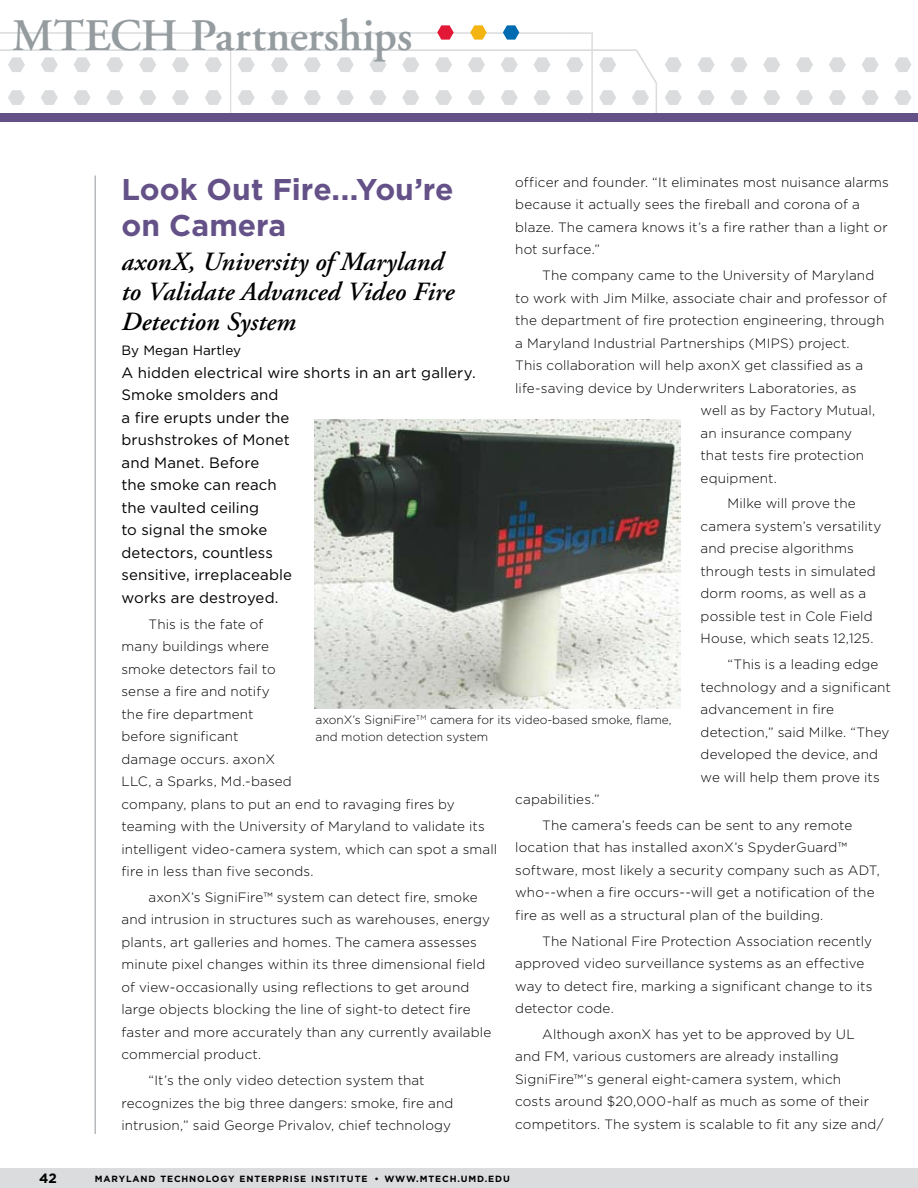
<style>
.page{position:relative;width:918px;height:1188px;background:#fff}
.page>*{position:absolute;margin:0;border:0;box-sizing:border-box;transform-origin:0 0}
.t1{font:600 45px "Adobe Garamond";letter-spacing:-.005em;color:#959ca0}
.t2{font:700 30px/36px "Gotham";color:#645188}
.t3{font:italic 600 26.25px/30px "Adobe Garamond";letter-spacing:.005em;color:#000}
.t4{font:15px/22.5px "Gotham";letter-spacing:.01em;color:#000}
.t5{font:300 13.5px/22.5px "Gotham";letter-spacing:.01em;color:#000}
.t6{font:13.5px "Gotham";color:#000}
.t7{font:700 13.5px "Gotham";color:#000}
.t8{font:300 12px/16.5px "Gotham";color:#000}
.t9{font:700 9px "Gotham";letter-spacing:.1em;color:#000}
</style>
<div class="page">
<div style="left:0;top:1169px;width:918px;height:19px;background:#dadcdd"></div>
<hr style="left:94px;top:176px;width:2px;height:958px;background:#959ca0">
<svg style="left:0;top:25px;width:912px;height:88px"></svg>
<hr style="left:0;top:49px;width:264px;height:2px;background:#959ca0">
<div style="left:0;top:113px;width:918px;height:9px;background:#645188"></div>
<img style="left:314px;top:420px;width:366px;height:289px">
<h1 class="t1" style="left:12px;top:11px;width:402px">MTECH Partnerships</h1>
<p class="t5" style="left:515px;top:171px;width:375px">officer and founder. “It eliminates most nuisance alarms because it actually sees the fireball and corona of a blaze. The camera knows it’s a fire rather than a light or hot surface.”</p>
<p class="t5" style="left:542px;top:264px;width:334px">The company came to the University of Maryland</p>
<p class="t5" style="left:515px;top:286px;width:373px">to work with Jim Milke, associate chair and professor of</p>
<p class="t5" style="left:515px;top:309px;width:371px">the department of fire protection engineering, through</p>
<p class="t5" style="left:515px;top:331px;width:336px">a Maryland Industrial Partnerships (MIPS) project.</p>
<p class="t5" style="left:515px;top:354px;width:349px">This collaboration will help axonX get classified as a</p>
<p class="t5" style="left:515px;top:376px;width:343px">life-saving device by Underwriters Laboratories, as</p>
<p class="t5" style="left:701px;top:399px;width:176px">well as by Factory Mutual,</p>
<p class="t5" style="left:701px;top:421px;width:153px">an insurance company</p>
<p class="t5" style="left:701px;top:444px;width:165px">that tests fire protection</p>
<p class="t5" style="left:701px;top:466px;width:78px">equipment.</p>
<p class="t5" style="left:701px;top:492px;width:182px;text-indent:27px">Milke will prove the camera system’s versatility and precise algorithms through tests in simulated dorm rooms, as well as a possible test in Cole Field<br>House, which seats 12,125.</p>
<p class="t5" style="left:701px;top:653px;width:192px;text-indent:27px">“This is a leading edge technology and a significant advancement in fire detection,” said Milke. “They developed the device, and we will help them prove its</p>
<p class="t5" style="left:542px;top:786px;width:312px;line-height:25.8px;text-indent:-27px">capabilities.”<br>The camera’s feeds can be sent to any remote</p>
<p class="t5" style="left:515px;top:836px;width:366px">location that has installed axonX’s SpyderGuard™ software, most likely a security company such as ADT, who--when a fire occurs--will get a notification of the fire as well as a structural plan of the building.</p>
<p class="t5" style="left:515px;top:929px;width:359px;text-indent:27px">The National Fire Protection Association recently approved video surveillance systems as an effective way to detect fire, marking a significant change to its detector code.</p>
<p class="t5" style="left:515px;top:1023px;width:370px;text-indent:27px">Although axonX has yet to be approved by UL and FM, various customers are already installing SigniFire™’s general eight-camera system, which<br>costs around $20,000-half as much as some of their competitors. The system is scalable to fit any size and/</p>
<h2 class="t2" style="left:122px;top:171px;width:334px">Look Out Fire...You’re on Camera</h2>
<h3 class="t3" style="left:122px;top:247px;width:334px">axonX, University of Maryland to Validate Advanced Video Fire<br>Detection System</h3>
<p class="t6" style="left:122px;top:343px;width:121px">By Megan Hartley</p>
<p class="t4" style="left:122px;top:361px;width:356px">A hidden electrical wire shorts in an art gallery.<br>Smoke smolders and<br>a fire erupts under the<br>brushstrokes of Monet<br>and Manet. Before<br>the smoke can reach<br>the vaulted ceiling<br>to signal the smoke<br>detectors, countless<br>sensitive, irreplaceable<br>works are destroyed.</p>
<p class="t5" style="left:121px;top:612px;width:377px;text-indent:27px">This is the fate of<br>many buildings where<br>smoke detectors fail to<br>sense a fire and notify<br>the fire department<br>before significant<br>damage occurs. axonX<br>LLC, a Sparks, Md.-based<br>company, plans to put an end to ravaging fires by teaming with the University of Maryland to validate its intelligent video-camera system, which can spot a small fire in less than five seconds.</p>
<p class="t5" style="left:121px;top:886px;width:371px;text-indent:27px">axonX’s SigniFire™ system can detect fire, smoke and intrusion in structures such as warehouses, energy plants, art galleries and homes. The camera assesses minute pixel changes within its three dimensional field of view-occasionally using reflections to get around large objects blocking the line of sight-to detect fire faster and more accurately than any currently available commercial product.</p>
<p class="t5" style="left:121px;top:1069px;width:334px;text-align:center">“It’s the only video detection system that recognizes the big three dangers: smoke, fire and intrusion,” said George Privalov, chief technology</p>
<p class="t8" style="left:316px;top:712px;width:358px">axonX’s SigniFire<sup>TM</sup> camera for its video-based smoke, flame, and motion detection system</p>
<p class="t7" style="left:39px;top:1171px;width:10px">42</p>
<p class="t9" style="left:384px;top:1174px;width:44px">www.mtech</p>
<p class="t9" style="left:457px;top:1174px;width:12px">.umd</p>
<p class="t9" style="left:485px;top:1174px;width:12px">.edu</p>
<p class="t9" style="left:95px;top:1174px;width:286px">MARYLAND TECHNOLOGY ENTERPRISE INSTITUTE •</p>
</div>
